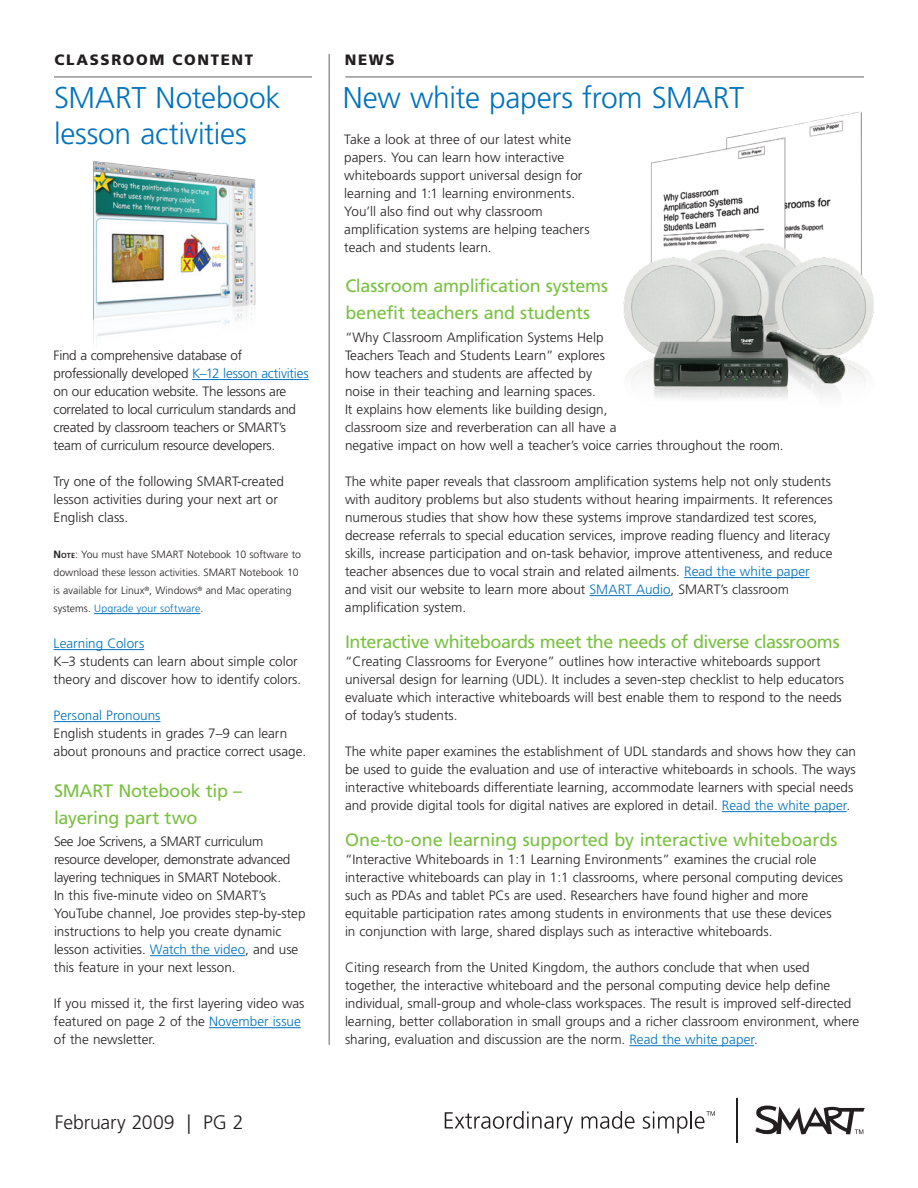
<style>
.page{position:relative;width:918px;height:1188px;background:#fff}
.page>*{position:absolute;margin:0;border:0;box-sizing:border-box;transform-origin:0 0}
.t1{font:300 30px/36px "Frutiger LT Std";letter-spacing:-.01em;color:#0072bc}
.t2{font:300 19.5px "Frutiger LT Std";letter-spacing:-.005em;color:#231f20}
.t3{font:18px/27px "Frutiger LT Std";letter-spacing:-.015em;color:#79c142}
.t4{font:900 15px "Frutiger LT Std";letter-spacing:.11em;color:#231f20}
.t5{font:300 13.5px/18px "Frutiger LT Std";color:#231f20}
.t6{font:300 13.5px/18px "Frutiger LT Std";letter-spacing:-.02em;color:#231f20}
.t7{font:300 13.5px "Frutiger LT Std";letter-spacing:.005em;color:#0072bc}
.t8{font:300 10.5px/18px "Frutiger LT Std";color:#231f20}
.s1{color:#0072bc}
.s2{font-weight:700}
.s3{font-weight:700;font-size:7.35px}
</style>
<div class="page">
<hr style="left:736px;top:1098px;width:2px;height:45px;background:#231f20">
<svg style="left:445px;top:1111px;width:128px;height:23px"></svg>
<svg style="left:581px;top:1111px;width:54px;height:18px"></svg>
<svg style="left:643px;top:1111px;width:72px;height:22px"></svg>
<svg style="left:755px;top:1105px;width:110px;height:30px"></svg>
<hr style="left:684px;top:577px;width:126px;height:1px;background:#0072bc">
<hr style="left:590px;top:595px;width:81px;height:1px;background:#0072bc">
<hr style="left:722px;top:811px;width:125px;height:1px;background:#0072bc">
<hr style="left:629px;top:1045px;width:125px;height:1px;background:#0072bc">
<hr style="left:192px;top:379px;width:117px;height:1px;background:#0072bc">
<hr style="left:94px;top:613px;width:106px;height:1px;background:#0072bc">
<hr style="left:54px;top:649px;width:90px;height:1px;background:#0072bc">
<hr style="left:54px;top:721px;width:106px;height:1px;background:#0072bc">
<hr style="left:328px;top:54px;width:2px;height:991px;background:#939598">
<img style="left:93px;top:161px;width:163px;height:181px">
<hr style="left:54px;top:76px;width:258px;height:2px;background:#939598">
<hr style="left:345px;top:76px;width:519px;height:2px;background:#939598">
<hr style="left:150px;top:955px;width:95px;height:1px;background:#0072bc">
<hr style="left:209px;top:1027px;width:92px;height:1px;background:#0072bc">
<img style="left:742px;top:111px;width:120px;height:128px">
<img style="left:650px;top:135px;width:139px;height:104px">
<img style="left:623px;top:239px;width:251px;height:160px">
<p class="t4" style="left:54px;top:51px;width:156px">CLASSROOM CONTENT</p>
<h1 class="t1" style="left:54px;top:80px;width:228px">SMART Notebook lesson activities</h1>
<p class="t6" style="left:54px;top:347px;width:256px">Find a comprehensive database of professionally developed <span class="s1">K–12 lesson activities </span>on our education website. The lessons are correlated to local curriculum standards and created by classroom teachers or SMART’s team of curriculum resource developers.</p>
<p class="t5" style="left:54px;top:473px;width:232px">Try one of the following SMART-created lesson activities during your next art or<br>English class.</p>
<p class="t8" style="left:54px;top:546px;width:249px"><span class="s2">N</span><span class="s3">ote</span>: You must have SMART Notebook 10 software to download these lesson activities. SMART Notebook 10 is available for Linux<sup>®</sup>, Windows<sup>®</sup> and Mac operating systems. <span class="s1">Upgrade your software</span>.</p>
<p class="t7" style="left:54px;top:636px;width:92px">Learning Colors</p>
<p class="t5" style="left:54px;top:653px;width:249px">K–3 students can learn about simple color theory and discover how to identify colors.</p>
<p class="t7" style="left:54px;top:708px;width:108px">Personal Pronouns</p>
<p class="t5" style="left:54px;top:725px;width:254px">English students in grades 7–9 can learn about pronouns and practice correct usage.</p>
<h3 class="t3" style="left:54px;top:777px;width:190px">SMART Notebook tip – layering part two</h3>
<p class="t5" style="left:54px;top:833px;width:253px">See Joe Scrivens, a SMART curriculum resource developer, demonstrate advanced layering techniques in SMART Notebook.<br>In this five-minute video on SMART’s YouTube channel, Joe provides step-by-step instructions to help you create dynamic lesson activities. <span class="s1">Watch the video</span>, and use this feature in your next lesson.</p>
<p class="t5" style="left:54px;top:995px;width:252px">If you missed it, the first layering video was featured on page 2 of the <span class="s1">November issue </span>of the newsletter.</p>
<h2 class="t2" style="left:55px;top:1111px;width:190px">February 2009 | PG 2</h2>
<p class="t4" style="left:345px;top:51px;width:50px">NEWS</p>
<h1 class="t1" style="left:343px;top:80px;width:403px">New white papers from SMART</h1>
<p class="t5" style="left:344px;top:131px;width:247px">Take a look at three of our latest white papers. You can learn how interactive whiteboards support universal design for learning and 1:1 learning environments.<br>You’ll also find out why classroom amplification systems are helping teachers teach and students learn.</p>
<h3 class="t3" style="left:345px;top:272px;width:264px">Classroom amplification systems benefit teachers and students</h3>
<p class="t5" style="left:345px;top:329px;width:440px">“Why Classroom Amplification Systems Help<br>Teachers Teach and Students Learn” explores<br>how teachers and students are affected by<br>noise in their teaching and learning spaces.<br>It explains how elements like building design,<br>classroom size and reverberation can all have a<br>negative impact on how well a teacher’s voice carries throughout the room.</p>
<p class="t5" style="left:345px;top:473px;width:489px">The white paper reveals that classroom amplification systems help not only students with auditory problems but also students without hearing impairments. It references numerous studies that show how these systems improve standardized test scores, decrease referrals to special education services, improve reading fluency and literacy skills, increase participation and on-task behavior, improve attentiveness, and reduce teacher absences due to vocal strain and related ailments. <span class="s1">Read the white paper </span>and visit our website to learn more about <span class="s1">SMART Audio</span>, SMART’s classroom amplification system.</p>
<h3 class="t3" style="left:345px;top:628px;width:496px">Interactive whiteboards meet the needs of diverse classrooms</h3>
<p class="t5" style="left:345px;top:653px;width:501px">“Creating Classrooms for Everyone” outlines how interactive whiteboards support universal design for learning (UDL). It includes a seven-step checklist to help educators evaluate which interactive whiteboards will best enable them to respond to the needs of today’s students.</p>
<p class="t5" style="left:345px;top:743px;width:513px">The white paper examines the establishment of UDL standards and shows how they can be used to guide the evaluation and use of interactive whiteboards in schools. The ways interactive whiteboards differentiate learning, accommodate learners with special needs and provide digital tools for digital natives are explored in detail. <span class="s1">Read the white paper</span>.</p>
<h3 class="t3" style="left:345px;top:826px;width:494px">One-to-one learning supported by interactive whiteboards</h3>
<p class="t5" style="left:345px;top:851px;width:500px">“Interactive Whiteboards in 1:1 Learning Environments” examines the crucial role interactive whiteboards can play in 1:1 classrooms, where personal computing devices such as PDAs and tablet PCs are used. Researchers have found higher and more equitable participation rates among students in environments that use these devices in conjunction with large, shared displays such as interactive whiteboards.</p>
<p class="t5" style="left:345px;top:959px;width:516px">Citing research from the United Kingdom, the authors conclude that when used together, the interactive whiteboard and the personal computing device help define individual, small-group and whole-class workspaces. The result is improved self-directed learning, better collaboration in small groups and a richer classroom environment, where sharing, evaluation and discussion are the norm. <span class="s1">Read the white paper</span>.</p>
</div>
